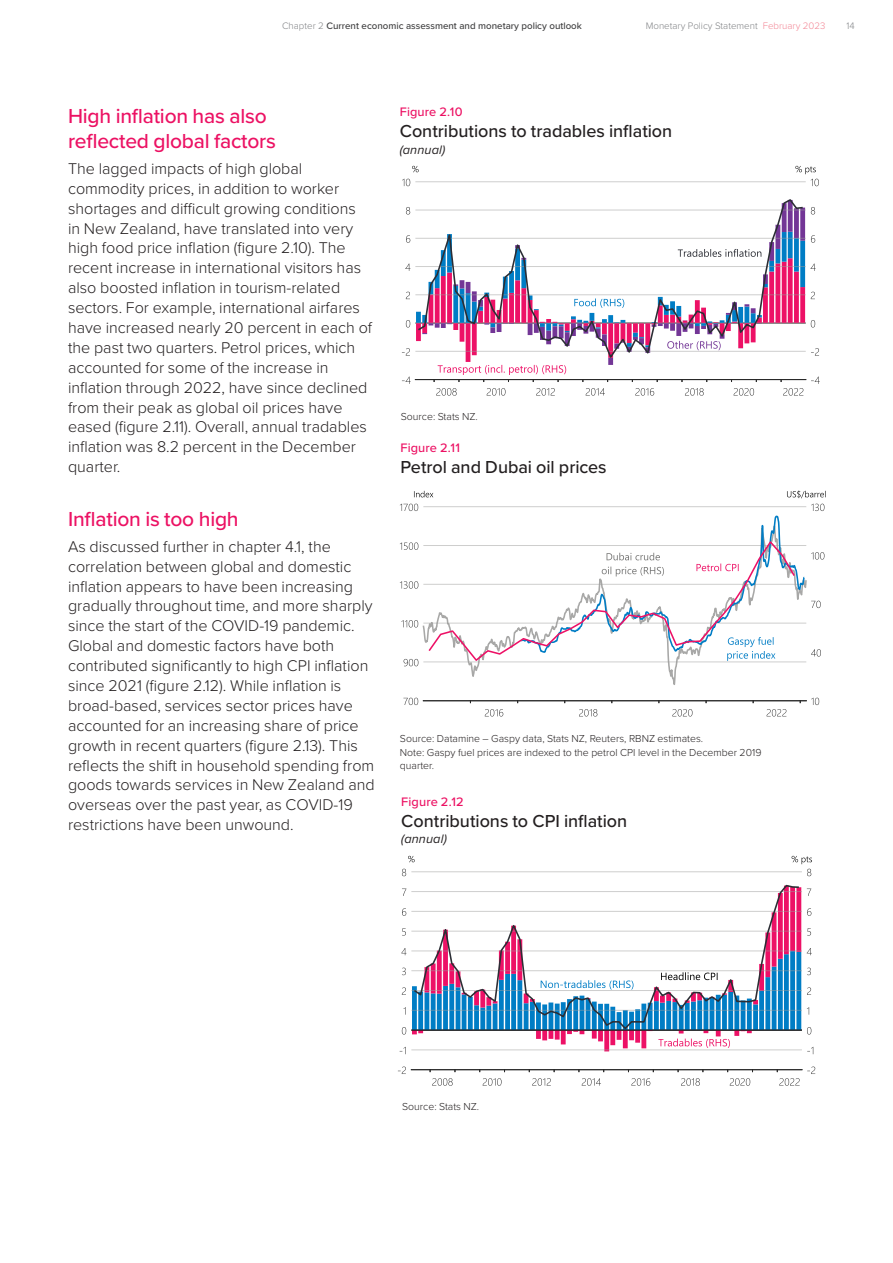
<style>
.page{position:relative;width:893px;height:1263px;background:#fff}
.page>*{position:absolute;margin:0;border:0;box-sizing:border-box;transform-origin:0 0}
.Heading3{font:500 21px/24.8px "Proxima Nova";letter-spacing:-.01em;color:#ec1163}
.t1{font:500 18px "Proxima Nova";color:#231f20}
.Body_copy{font:300 16.2px/20px "Proxima Nova";color:#231f20}
.t2{font:500 12.75px "Proxima Nova";letter-spacing:.01em;color:#ec1163}
.t3{font:italic 12.75px "Proxima Nova";letter-spacing:.01em;color:#231f20}
.t4{font:300 10.5px/13.5px "Proxima Nova";color:#231f20}
.t5{font:500 9.75px "Proxima Nova";color:#3e3e3f}
.t6{font:300 9.75px "Proxima Nova";color:#808285}
.s1{font-weight:300;color:#808285}
.s2{color:#f38695}
</style>
<div class="page">
<svg style="left:485px;top:709px;width:18px;height:7px"></svg>
<svg style="left:579px;top:709px;width:18px;height:7px"></svg>
<svg style="left:672px;top:709px;width:20px;height:7px"></svg>
<svg style="left:767px;top:709px;width:19px;height:7px"></svg>
<svg style="left:811px;top:698px;width:8px;height:7px"></svg>
<hr style="left:423px;top:662px;width:383px;height:1px;background:#eaeaea">
<hr style="left:423px;top:623px;width:383px;height:1px;background:#e0e0e0">
<hr style="left:423px;top:584px;width:383px;height:1px;background:#9d9d9c;opacity:.5">
<hr style="left:423px;top:545px;width:383px;height:1px;background:#9d9d9c;opacity:.5">
<hr style="left:423px;top:506px;width:383px;height:1px;background:#d7d7d7">
<hr style="left:423px;top:700px;width:383px;height:1px;background:#262626">
<svg style="left:403px;top:698px;width:15px;height:7px"></svg>
<svg style="left:404px;top:659px;width:14px;height:7px"></svg>
<svg style="left:401px;top:620px;width:17px;height:7px"></svg>
<svg style="left:400px;top:581px;width:18px;height:8px"></svg>
<svg style="left:400px;top:542px;width:18px;height:8px"></svg>
<svg style="left:400px;top:504px;width:18px;height:7px"></svg>
<svg style="left:414px;top:491px;width:19px;height:6px"></svg>
<svg style="left:787px;top:490px;width:37px;height:8px"></svg>
<svg style="left:427px;top:545px;width:369px;height:117px"></svg>
<svg style="left:520px;top:504px;width:304px;height:157px"></svg>
<hr style="left:415px;top:182px;width:391px;height:1px;background:#f1f1f1">
<svg style="left:402px;top:179px;width:8px;height:7px"></svg>
<svg style="left:412px;top:166px;width:7px;height:6px"></svg>
<svg style="left:795px;top:166px;width:24px;height:20px"></svg>
<svg style="left:402px;top:200px;width:418px;height:196px"></svg>
<svg style="left:432px;top:1078px;width:21px;height:8px"></svg>
<svg style="left:483px;top:1078px;width:18px;height:8px"></svg>
<svg style="left:532px;top:1078px;width:19px;height:8px"></svg>
<svg style="left:582px;top:1078px;width:19px;height:8px"></svg>
<svg style="left:631px;top:1078px;width:19px;height:8px"></svg>
<svg style="left:681px;top:1078px;width:19px;height:8px"></svg>
<svg style="left:730px;top:1078px;width:20px;height:8px"></svg>
<svg style="left:779px;top:1078px;width:21px;height:8px"></svg>
<svg style="left:807px;top:1066px;width:8px;height:8px"></svg>
<svg style="left:807px;top:1047px;width:6px;height:7px"></svg>
<svg style="left:807px;top:1027px;width:4px;height:7px"></svg>
<svg style="left:807px;top:987px;width:4px;height:8px"></svg>
<svg style="left:807px;top:968px;width:4px;height:7px"></svg>
<svg style="left:807px;top:948px;width:5px;height:7px"></svg>
<svg style="left:807px;top:928px;width:4px;height:8px"></svg>
<svg style="left:807px;top:908px;width:4px;height:8px"></svg>
<svg style="left:807px;top:889px;width:4px;height:7px"></svg>
<svg style="left:412px;top:887px;width:389px;height:163px"></svg>
<hr style="left:411px;top:1050px;width:391px;height:1px;background:#ebebeb">
<hr style="left:411px;top:1010px;width:391px;height:1px;background:#9d9d9c;opacity:.5">
<hr style="left:411px;top:990px;width:391px;height:1px;background:#9d9d9c;opacity:.5">
<hr style="left:411px;top:970px;width:391px;height:1px;background:#9d9d9c;opacity:.5">
<hr style="left:411px;top:951px;width:391px;height:1px;background:#9d9d9c;opacity:.5">
<hr style="left:411px;top:931px;width:391px;height:1px;background:#9d9d9c;opacity:.5">
<hr style="left:411px;top:911px;width:391px;height:1px;background:#9d9d9c;opacity:.5">
<hr style="left:411px;top:891px;width:391px;height:1px;background:#9d9d9c;opacity:.5">
<hr style="left:411px;top:871px;width:391px;height:1px;background:#dcdcdb">
<hr style="left:411px;top:1069px;width:391px;height:1px;background:#262626">
<svg style="left:398px;top:1066px;width:8px;height:8px"></svg>
<svg style="left:400px;top:1047px;width:6px;height:7px"></svg>
<svg style="left:402px;top:1027px;width:4px;height:7px"></svg>
<svg style="left:402px;top:987px;width:4px;height:8px"></svg>
<svg style="left:402px;top:968px;width:4px;height:7px"></svg>
<svg style="left:401px;top:948px;width:5px;height:7px"></svg>
<svg style="left:402px;top:928px;width:4px;height:8px"></svg>
<svg style="left:402px;top:908px;width:4px;height:8px"></svg>
<svg style="left:402px;top:889px;width:4px;height:7px"></svg>
<svg style="left:402px;top:869px;width:4px;height:7px"></svg>
<hr style="left:411px;top:1030px;width:391px;height:1px;background:#000">
<svg style="left:412px;top:884px;width:388px;height:147px"></svg>
<svg style="left:408px;top:856px;width:7px;height:6px"></svg>
<svg style="left:792px;top:856px;width:20px;height:20px"></svg>
<svg style="left:412px;top:951px;width:389px;height:79px"></svg>
<svg style="left:658px;top:1038px;width:72px;height:10px"></svg>
<p class="t5" style="left:282px;top:18px;width:301px"><span class="s1">Chapter 2</span> Current economic assessment and monetary policy outlook</p>
<p class="t6" style="left:646px;top:18px;width:181px">Monetary Policy Statement <span class="s2">February 2023</span></p>
<p class="t6" style="left:846px;top:18px;width:10px">14</p>
<h3 class="Heading3" style="left:68px;top:103px;width:209px">High inflation has also reflected global factors</h3>
<p class="Body_copy" style="left:68px;top:158px;width:306px">The lagged impacts of high global commodity prices, in addition to worker shortages and difficult growing conditions<br>in New Zealand, have translated into very high food price inflation (figure 2.10). The recent increase in international visitors has also boosted inflation in tourism-related sectors. For example, international airfares have increased nearly 20 percent in each of the past two quarters. Petrol prices, which accounted for some of the increase in inflation through 2022, have since declined from their peak as global oil prices have eased (figure 2.11). Overall, annual tradables inflation was 8.2 percent in the December quarter.</p>
<h3 class="Heading3" style="left:68px;top:505px;width:172px">Inflation is too high</h3>
<p class="Body_copy" style="left:68px;top:535px;width:308px">As discussed further in chapter 4.1, the correlation between global and domestic inflation appears to have been increasing gradually throughout time, and more sharply since the start of the COVID-19 pandemic.<br>Global and domestic factors have both contributed significantly to high CPI inflation since 2021 (figure 2.12). While inflation is broad-based, services sector prices have accounted for an increasing share of price growth in recent quarters (figure 2.13). This reflects the shift in household spending from goods towards services in New Zealand and overseas over the past year, as COVID-19 restrictions have been unwound.</p>
<p class="t2" style="left:400px;top:102px;width:64px">Figure 2.10</p>
<p class="t1" style="left:400px;top:118px;width:274px">Contributions to tradables inflation</p>
<p class="t3" style="left:400px;top:140px;width:47px">(annual)</p>
<p class="t4" style="left:401px;top:409px;width:79px">Source: Stats NZ.</p>
<p class="t2" style="left:400px;top:438px;width:61px">Figure 2.11</p>
<p class="t1" style="left:400px;top:453px;width:208px">Petrol and Dubai oil prices</p>
<p class="t4" style="left:400px;top:732px;width:363px">Source: Datamine – Gaspy data, Stats NZ, Reuters, RBNZ estimates.<br>Note: Gaspy fuel prices are indexed to the petrol CPI level in the December 2019 quarter.</p>
<p class="t2" style="left:401px;top:792px;width:64px">Figure 2.12</p>
<p class="t1" style="left:401px;top:807px;width:227px">Contributions to CPI inflation</p>
<p class="t3" style="left:401px;top:829px;width:47px">(annual)</p>
<p class="t4" style="left:402px;top:1099px;width:79px">Source: Stats NZ.</p>
</div>
